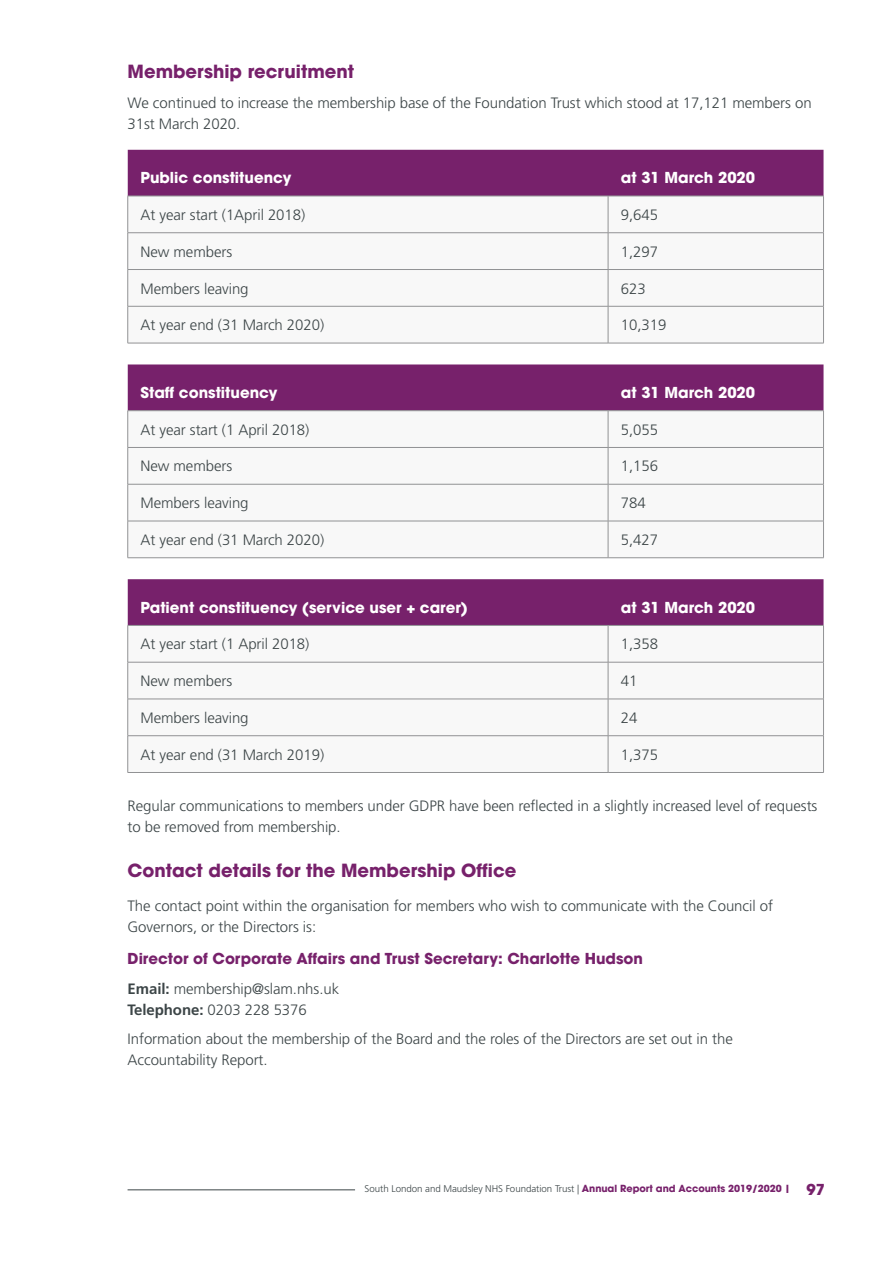
<style>
.page{position:relative;width:893px;height:1263px;background:#fff}
.page>*{position:absolute;margin:0;border:0;box-sizing:border-box;transform-origin:0 0}
.t1{font:700 18px "Avant Garde";color:#77216b}
.t2{font:300 15px/21px "Frutiger LT Pro";letter-spacing:-.005em;color:#3c4547}
.t3{font:700 15px "Avant Garde";color:#fff}
.t4{font:700 15px "Avant Garde";color:#77216b}
.t5{font:300 9.75px "Frutiger LT Pro";letter-spacing:-.005em;color:#3c4547}
.s1{font-weight:700}
.s2{font-family:"Avant Garde";font-weight:700;color:#77216b}
.s3{font-family:"Avant Garde";font-weight:700;font-size:15px;color:#77216b}
</style>
<div class="page">
<hr style="left:128px;top:1189px;width:227px;height:1px;background:#3c4547">
<div style="left:128px;top:150px;width:695px;height:46px;background:#77216b"></div>
<svg style="left:128px;top:197px;width:695px;height:146px"></svg>
<hr style="left:128px;top:196px;width:480px;height:1px;background:#919294">
<hr style="left:127px;top:196px;width:1px;height:37px;background:#919294">
<hr style="left:608px;top:196px;width:216px;height:1px;background:#919294">
<hr style="left:608px;top:196px;width:1px;height:37px;background:#919294">
<hr style="left:823px;top:196px;width:1px;height:37px;background:#919294">
<hr style="left:128px;top:232px;width:480px;height:1px;background:#919294">
<hr style="left:127px;top:233px;width:1px;height:36px;background:#919294">
<hr style="left:608px;top:232px;width:216px;height:1px;background:#919294">
<hr style="left:608px;top:233px;width:1px;height:36px;background:#919294">
<hr style="left:823px;top:233px;width:1px;height:36px;background:#919294">
<hr style="left:128px;top:269px;width:480px;height:1px;background:#919294">
<hr style="left:127px;top:270px;width:1px;height:36px;background:#919294">
<hr style="left:608px;top:269px;width:216px;height:1px;background:#919294">
<hr style="left:608px;top:270px;width:1px;height:36px;background:#919294">
<hr style="left:823px;top:270px;width:1px;height:36px;background:#919294">
<hr style="left:128px;top:306px;width:480px;height:1px;background:#919294">
<hr style="left:127px;top:306px;width:1px;height:37px;background:#919294">
<hr style="left:608px;top:306px;width:216px;height:1px;background:#919294">
<hr style="left:608px;top:306px;width:1px;height:37px;background:#919294">
<hr style="left:823px;top:306px;width:1px;height:37px;background:#919294">
<hr style="left:128px;top:343px;width:480px;height:1px;background:#919294">
<hr style="left:608px;top:343px;width:216px;height:1px;background:#919294">
<div style="left:128px;top:364px;width:695px;height:46px;background:#77216b"></div>
<svg style="left:128px;top:411px;width:695px;height:146px"></svg>
<hr style="left:128px;top:410px;width:480px;height:1px;background:#919294">
<hr style="left:127px;top:411px;width:1px;height:36px;background:#919294">
<hr style="left:608px;top:410px;width:216px;height:1px;background:#919294">
<hr style="left:608px;top:411px;width:1px;height:36px;background:#919294">
<hr style="left:823px;top:411px;width:1px;height:36px;background:#919294">
<hr style="left:128px;top:447px;width:480px;height:1px;background:#919294">
<hr style="left:127px;top:448px;width:1px;height:36px;background:#919294">
<hr style="left:608px;top:447px;width:216px;height:1px;background:#919294">
<hr style="left:608px;top:448px;width:1px;height:36px;background:#919294">
<hr style="left:823px;top:448px;width:1px;height:36px;background:#919294">
<hr style="left:128px;top:484px;width:480px;height:1px;background:#919294">
<hr style="left:127px;top:484px;width:1px;height:37px;background:#919294">
<hr style="left:608px;top:484px;width:216px;height:1px;background:#919294">
<hr style="left:608px;top:484px;width:1px;height:37px;background:#919294">
<hr style="left:823px;top:484px;width:1px;height:37px;background:#919294">
<hr style="left:128px;top:521px;width:480px;height:1px;background:#919294">
<hr style="left:127px;top:521px;width:1px;height:37px;background:#919294">
<hr style="left:608px;top:521px;width:216px;height:1px;background:#919294">
<hr style="left:608px;top:521px;width:1px;height:37px;background:#919294">
<hr style="left:823px;top:521px;width:1px;height:37px;background:#919294">
<hr style="left:128px;top:557px;width:480px;height:1px;background:#919294">
<hr style="left:608px;top:557px;width:216px;height:1px;background:#919294">
<div style="left:128px;top:579px;width:695px;height:46px;background:#77216b"></div>
<svg style="left:128px;top:626px;width:695px;height:146px"></svg>
<hr style="left:128px;top:625px;width:480px;height:1px;background:#919294">
<hr style="left:127px;top:626px;width:1px;height:36px;background:#919294">
<hr style="left:608px;top:625px;width:216px;height:1px;background:#919294">
<hr style="left:608px;top:626px;width:1px;height:36px;background:#919294">
<hr style="left:823px;top:626px;width:1px;height:36px;background:#919294">
<hr style="left:128px;top:662px;width:480px;height:1px;background:#919294">
<hr style="left:127px;top:662px;width:1px;height:37px;background:#919294">
<hr style="left:608px;top:662px;width:216px;height:1px;background:#919294">
<hr style="left:608px;top:662px;width:1px;height:37px;background:#919294">
<hr style="left:823px;top:662px;width:1px;height:37px;background:#919294">
<hr style="left:128px;top:699px;width:480px;height:1px;background:#919294">
<hr style="left:127px;top:699px;width:1px;height:36px;background:#919294">
<hr style="left:608px;top:699px;width:216px;height:1px;background:#919294">
<hr style="left:608px;top:699px;width:1px;height:36px;background:#919294">
<hr style="left:823px;top:699px;width:1px;height:36px;background:#919294">
<hr style="left:128px;top:735px;width:480px;height:1px;background:#919294">
<hr style="left:127px;top:736px;width:1px;height:36px;background:#919294">
<hr style="left:608px;top:735px;width:216px;height:1px;background:#919294">
<hr style="left:608px;top:736px;width:1px;height:36px;background:#919294">
<hr style="left:823px;top:736px;width:1px;height:36px;background:#919294">
<hr style="left:128px;top:772px;width:480px;height:1px;background:#919294">
<hr style="left:608px;top:772px;width:216px;height:1px;background:#919294">
<p class="t1" style="left:128px;top:60px;width:228px">Membership recruitment</p>
<p class="t2" style="left:128px;top:92px;width:686px">We continued to increase the membership base of the Foundation Trust which stood at 17,121 members on<br>31st March 2020.</p>
<p class="t3" style="left:141px;top:168px;width:152px">Public constituency</p>
<p class="t3" style="left:621px;top:168px;width:136px">at 31 March 2020</p>
<p class="t2" style="left:141px;top:204px;width:166px">At year start (1April 2018)</p>
<p class="t2" style="left:621px;top:204px;width:39px">9,645</p>
<p class="t2" style="left:141px;top:241px;width:93px">New members</p>
<p class="t2" style="left:621px;top:241px;width:39px">1,297</p>
<p class="t2" style="left:141px;top:278px;width:110px">Members leaving</p>
<p class="t2" style="left:621px;top:278px;width:26px">623</p>
<p class="t2" style="left:141px;top:315px;width:185px">At year end (31 March 2020)</p>
<p class="t2" style="left:621px;top:315px;width:47px">10,319</p>
<p class="t3" style="left:141px;top:383px;width:138px">Staff constituency</p>
<p class="t3" style="left:621px;top:383px;width:136px">at 31 March 2020</p>
<p class="t2" style="left:141px;top:419px;width:170px">At year start (1 April 2018)</p>
<p class="t2" style="left:621px;top:419px;width:39px">5,055</p>
<p class="t2" style="left:141px;top:456px;width:93px">New members</p>
<p class="t2" style="left:621px;top:456px;width:39px">1,156</p>
<p class="t2" style="left:141px;top:493px;width:110px">Members leaving</p>
<p class="t2" style="left:621px;top:493px;width:26px">784</p>
<p class="t2" style="left:141px;top:529px;width:185px">At year end (31 March 2020)</p>
<p class="t2" style="left:621px;top:529px;width:39px">5,427</p>
<p class="t3" style="left:141px;top:597px;width:329px">Patient constituency (service user + carer)</p>
<p class="t3" style="left:621px;top:597px;width:136px">at 31 March 2020</p>
<p class="t2" style="left:141px;top:634px;width:170px">At year start (1 April 2018)</p>
<p class="t2" style="left:621px;top:634px;width:39px">1,358</p>
<p class="t2" style="left:141px;top:671px;width:93px">New members</p>
<p class="t2" style="left:621px;top:671px;width:18px">41</p>
<p class="t2" style="left:141px;top:707px;width:110px">Members leaving</p>
<p class="t2" style="left:621px;top:707px;width:18px">24</p>
<p class="t2" style="left:141px;top:744px;width:185px">At year end (31 March 2019)</p>
<p class="t2" style="left:621px;top:744px;width:39px">1,375</p>
<p class="t2" style="left:128px;top:795px;width:691px">Regular communications to members under GDPR have been reflected in a slightly increased level of requests to be removed from membership.</p>
<p class="t1" style="left:128px;top:859px;width:390px">Contact details for the Membership Office</p>
<p class="t2" style="left:128px;top:895px;width:647px">The contact point within the organisation for members who wish to communicate with the Council of<br>Governors, or the Directors is:</p>
<p class="t4" style="left:128px;top:949px;width:517px">Director of Corporate Affairs and Trust Secretary: Charlotte Hudson</p>
<p class="t2" style="left:128px;top:978px;width:213px"><span class="s1">Email:</span> membership@slam.nhs.uk<br><span class="s1">Telephone:</span> 0203 228 5376</p>
<p class="t2" style="left:128px;top:1029px;width:607px">Information about the membership of the Board and the roles of the Directors are set out in the<br>Accountability Report.</p>
<p class="t5" style="left:365px;top:1183px;width:462px">South London and Maudsley NHS Foundation Trust | <span class="s2">Annual Report and Accounts 2019/2020 |</span> <span class="s3">97</span></p>
</div>
